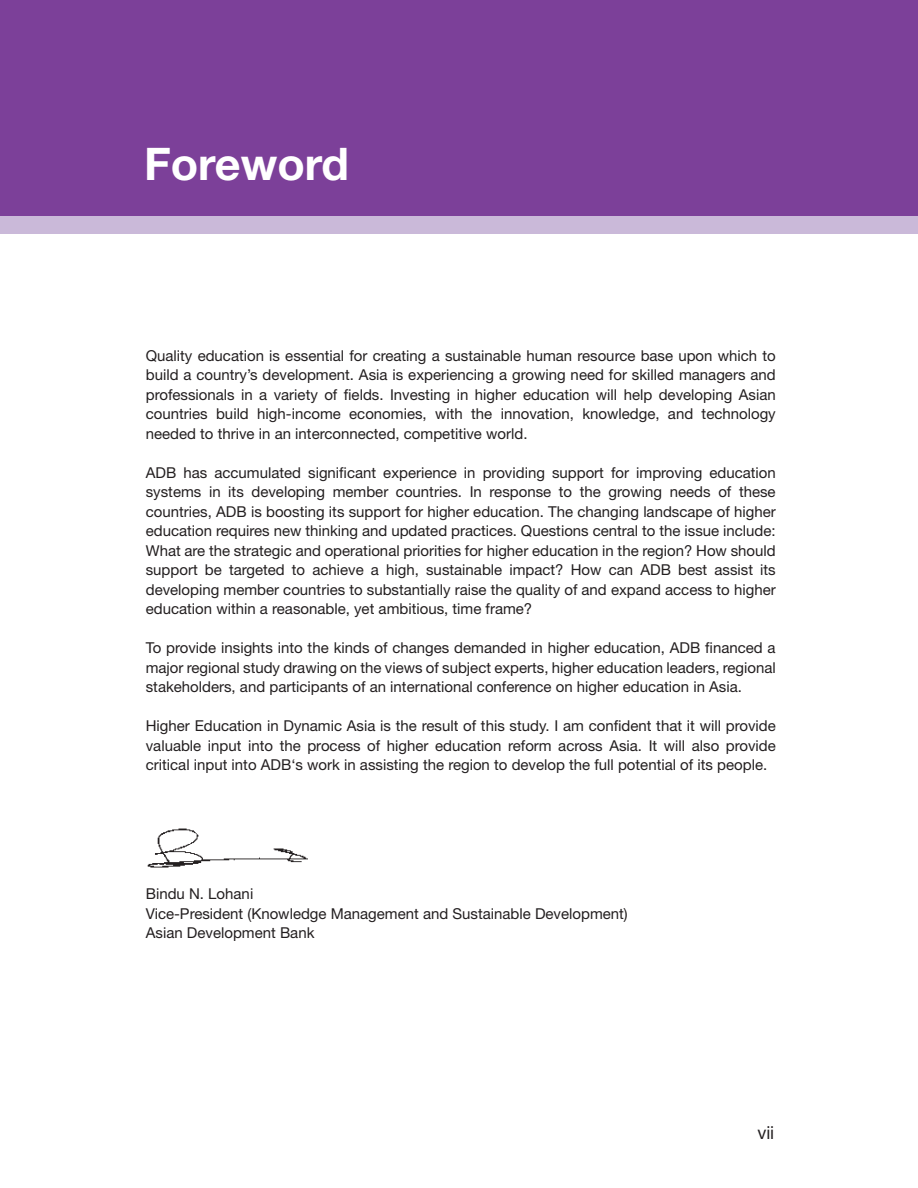
<style>
.page{position:relative;width:918px;height:1188px;background:#fff}
.page>*{position:absolute;margin:0;border:0;box-sizing:border-box;transform-origin:0 0}
.t1{font:700 45px "Helvetica Neue";color:#fff}
.t2{font:18px "Helvetica Neue";color:#231f20}
.t3{font:15px/19.5px "Helvetica Neue";color:#231f20;text-align:justify}
</style>
<div class="page">
<div style="left:0;top:0;width:918px;height:234px;background:#cab9d9"></div>
<div style="left:0;top:0;width:918px;height:216px;background:#7c4099"></div>
<img style="left:147px;top:828px;width:161px;height:40px">
<h1 class="t1" style="left:144px;top:136px;width:207px">Foreword</h1>
<p class="t3" style="left:146px;top:346px;width:632px">Quality education is essential for creating a sustainable human resource base upon which to build a country’s development. Asia is experiencing a growing need for skilled managers and professionals in a variety of fields. Investing in higher education will help developing Asian countries build high-income economies, with the innovation, knowledge, and technology needed to thrive in an interconnected, competitive world.</p>
<p class="t3" style="left:146px;top:463px;width:632px">ADB has accumulated significant experience in providing support for improving education systems in its developing member countries. In response to the growing needs of these countries, ADB is boosting its support for higher education. The changing landscape of higher education requires new thinking and updated practices. Questions central to the issue include:<br>What are the strategic and operational priorities for higher education in the region? How should support be targeted to achieve a high, sustainable impact? How can ADB best assist its developing member countries to substantially raise the quality of and expand access to higher education within a reasonable, yet ambitious, time frame?</p>
<p class="t3" style="left:146px;top:638px;width:632px">To provide insights into the kinds of changes demanded in higher education, ADB financed a major regional study drawing on the views of subject experts, higher education leaders, regional stakeholders, and participants of an international conference on higher education in Asia.</p>
<p class="t3" style="left:146px;top:716px;width:632px">Higher Education in Dynamic Asia is the result of this study. I am confident that it will provide valuable input into the process of higher education reform across Asia. It will also provide critical input into ADB‘s work in assisting the region to develop the full potential of its people.</p>
<p class="t3" style="left:146px;top:884px;width:484px;text-align:left">Bindu N. Lohani<br>Vice-President (Knowledge Management and Sustainable Development)<br>Asian Development Bank</p>
<p class="t2" style="left:757px;top:1121px;width:18px">vii</p>
</div>
